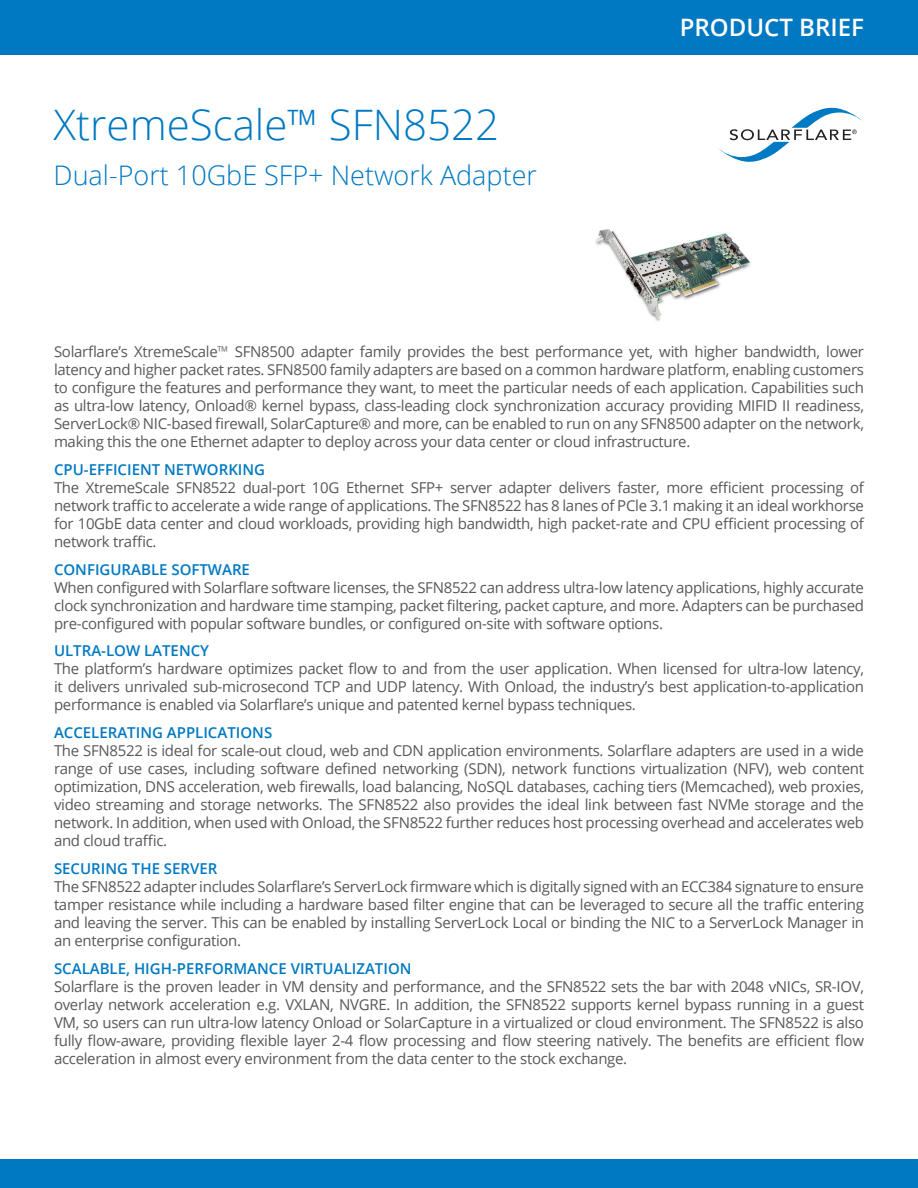
<style>
.page{position:relative;width:918px;height:1188px;background:#fff}
.page>*{position:absolute;margin:0;border:0;box-sizing:border-box;transform-origin:0 0}
.t1{font:300 42px "Open Sans";color:#0079c2}
.t2{font:300 27px "Open Sans";color:#0079c2}
.t3{font:600 24px "Open Sans";color:#fff}
.t4{font:15px/18px "Open Sans";letter-spacing:-.02em;color:#57585a;text-align:justify}
.t5{font:600 15px "Open Sans";color:#0079c2}
.s1{font-weight:300}
</style>
<div class="page">
<div style="left:0;top:0;width:918px;height:55px;background:#0079c2"></div>
<div style="left:0;top:1160px;width:918px;height:28px;background:#0079c2"></div>
<svg style="left:717px;top:108px;width:147px;height:54px"></svg>
<img style="left:595px;top:229px;width:156px;height:92px">
<p class="t1" style="left:54px;top:96px;width:447px">XtremeScale™ SFN8522</p>
<p class="t2" style="left:54px;top:157px;width:485px">Dual-Port 10GbE SFP+ Network Adapter</p>
<p class="t3" style="left:680px;top:11px;width:186px">PRODUCT BRIEF</p>
<p class="t4" style="left:54px;top:342px;width:812px">Solarflare’s XtremeScale<span class="s1">™</span> SFN8500 adapter family provides the best performance yet, with higher bandwidth, lower latency and higher packet rates. SFN8500 family adapters are based on a common hardware platform, enabling customers to configure the features and performance they want, to meet the particular needs of each application. Capabilities such as ultra-low latency, Onload® kernel bypass, class-leading clock synchronization accuracy providing MIFID II readiness, ServerLock® NIC-based firewall, SolarCapture® and more, can be enabled to run on any SFN8500 adapter on the network, making this the one Ethernet adapter to deploy across your data center or cloud infrastructure.</p>
<p class="t5" style="left:54px;top:459px;width:213px">CPU-EFFICIENT NETWORKING</p>
<p class="t4" style="left:54px;top:478px;width:812px">The XtremeScale SFN8522 dual-port 10G Ethernet SFP+ server adapter delivers faster, more efficient processing of network traffic to accelerate a wide range of applications. The SFN8522 has 8 lanes of PCle 3.1 making it an ideal workhorse for 10GbE data center and cloud workloads, providing high bandwidth, high packet-rate and CPU efficient processing of network traffic.</p>
<p class="t5" style="left:54px;top:559px;width:198px">CONFIGURABLE SOFTWARE</p>
<p class="t4" style="left:54px;top:578px;width:812px">When configured with Solarflare software licenses, the SFN8522 can address ultra-low latency applications, highly accurate clock synchronization and hardware time stamping, packet filtering, packet capture, and more. Adapters can be purchased pre-configured with popular software bundles, or configured on-site with software options.</p>
<p class="t5" style="left:54px;top:641px;width:157px">ULTRA-LOW LATENCY</p>
<p class="t4" style="left:54px;top:659px;width:812px">The platform’s hardware optimizes packet flow to and from the user application. When licensed for ultra-low latency, it delivers unrivaled sub-microsecond TCP and UDP latency. With Onload, the industry’s best application-to-application performance is enabled via Solarflare’s unique and patented kernel bypass techniques.</p>
<p class="t5" style="left:54px;top:722px;width:220px">ACCELERATING APPLICATIONS</p>
<p class="t4" style="left:54px;top:741px;width:812px">The SFN8522 is ideal for scale-out cloud, web and CDN application environments. Solarflare adapters are used in a wide range of use cases, including software defined networking (SDN), network functions virtualization (NFV), web content optimization, DNS acceleration, web firewalls, load balancing, NoSQL databases, caching tiers (Memcached), web proxies, video streaming and storage networks. The SFN8522 also provides the ideal link between fast NVMe storage and the network. In addition, when used with Onload, the SFN8522 further reduces host processing overhead and accelerates web and cloud traffic.</p>
<p class="t5" style="left:54px;top:858px;width:165px">SECURING THE SERVER</p>
<p class="t4" style="left:54px;top:877px;width:812px">The SFN8522 adapter includes Solarflare’s ServerLock firmware which is digitally signed with an ECC384 signature to ensure tamper resistance while including a hardware based filter engine that can be leveraged to secure all the traffic entering and leaving the server. This can be enabled by installing ServerLock Local or binding the NIC to a ServerLock Manager in an enterprise configuration.</p>
<p class="t5" style="left:54px;top:958px;width:359px">SCALABLE, HIGH-PERFORMANCE VIRTUALIZATION</p>
<p class="t4" style="left:54px;top:977px;width:812px">Solarflare is the proven leader in VM density and performance, and the SFN8522 sets the bar with 2048 vNICs, SR-IOV, overlay network acceleration e.g. VXLAN, NVGRE. In addition, the SFN8522 supports kernel bypass running in a guest VM, so users can run ultra-low latency Onload or SolarCapture in a virtualized or cloud environment. The SFN8522 is also fully flow-aware, providing flexible layer 2-4 flow processing and flow steering natively. The benefits are efficient flow acceleration in almost every environment from the data center to the stock exchange.</p>
</div>
